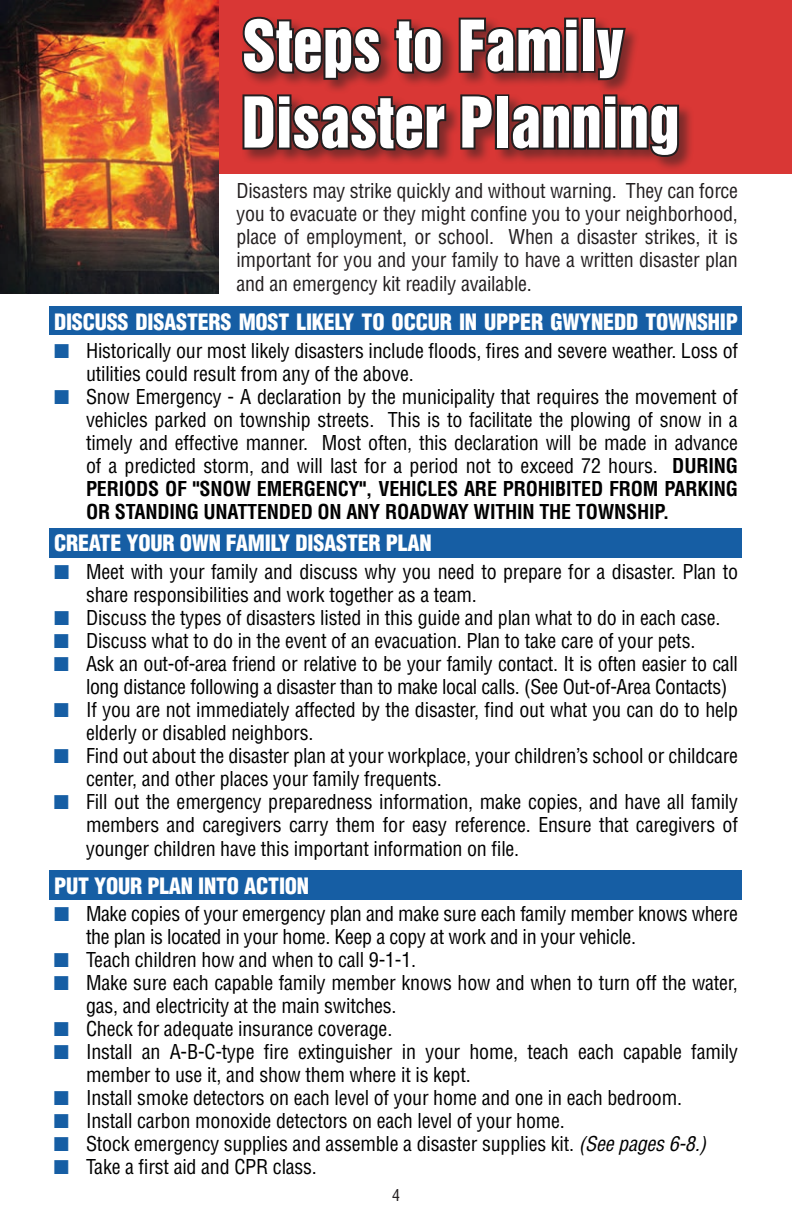
<style>
.page{position:relative;width:792px;height:1224px;background:#fff}
.page>*{position:absolute;margin:0;border:0;box-sizing:border-box;transform-origin:0 0}
.t1{font:64px/76.8px "Helvetica Inserat";color:#fff;scale:.95 1}
.t2{font:900 condensed 22px "Helvetica";letter-spacing:-.01em;color:#fff}
.t3{font:condensed 20px/23px "Helvetica";letter-spacing:-.01em;color:#000001}
.t4{font:condensed 20px/23.2px "Helvetica";letter-spacing:-.01em;color:#231f20;text-align:justify}
.t5{font:condensed 16px "Helvetica";color:#231f20}
.s1{color:#165ea4}
.s2{font-weight:700}
.s3{font-style:italic}
</style>
<div class="page">
<div style="left:50px;top:870px;width:692px;height:29px;background:#165ea4"></div>
<div style="left:50px;top:529px;width:692px;height:29px;background:#165ea4"></div>
<div style="left:50px;top:306px;width:692px;height:29px;background:#165ea4"></div>
<div style="left:0;top:0;width:792px;height:174px;background:#d93735"></div>
<div style="left:241px;top:16px;width:454px;height:157px;background:#231f20;opacity:.5"></div>
<svg style="left:241px;top:16px;width:142px;height:66px"></svg>
<svg style="left:392px;top:17px;width:53px;height:59px"></svg>
<svg style="left:457px;top:16px;width:124px;height:60px"></svg>
<div style="left:581px;top:18px;width:14px;height:55px;border:4px solid #231f20"></div>
<svg style="left:592px;top:26px;width:36px;height:56px"></svg>
<svg style="left:241px;top:92px;width:207px;height:60px"></svg>
<svg style="left:458px;top:92px;width:38px;height:60px"></svg>
<div style="left:495px;top:94px;width:14px;height:56px;border:4px solid #231f20"></div>
<svg style="left:509px;top:92px;width:172px;height:67px"></svg>
<img style="left:0;top:0;width:218px;height:294px">
<h1 class="t1" style="left:242px;top:7px;width:462px">Steps to Family<br>Disaster Planning</h1>
<p class="t4" style="left:236px;top:179px;width:503px">Disasters may strike quickly and without warning. They can force you to evacuate or they might confine you to your neighborhood, place of employment, or school. When a disaster strikes, it is important for you and your family to have a written disaster plan and an emergency kit readily available.</p>
<p class="t2" style="left:54px;top:308px;width:686px">DISCUSS DISASTERS MOST LIKELY TO OCCUR IN UPPER GWYNEDD TOWNSHIP</p>
<p class="t3" style="left:86px;top:339px;width:654px;text-indent:-32px"><span class="s1">■</span> Historically our most likely disasters include floods, fires and severe weather. Loss of utilities could result from any of the above.</p>
<p class="t3" style="left:86px;top:385px;width:654px;text-align:justify;text-indent:-32px"><span class="s1">■</span> Snow Emergency - A declaration by the municipality that requires the movement of vehicles parked on township streets. This is to facilitate the plowing of snow in a timely and effective manner. Most often, this declaration will be made in advance of a predicted storm, and will last for a period not to exceed 72 hours. <span class="s2">DURING PERIODS OF "SNOW EMERGENCY", VEHICLES ARE PROHIBITED FROM PARKING OR STANDING UNATTENDED ON ANY ROADWAY WITHIN THE TOWNSHIP.</span></p>
<p class="t2" style="left:54px;top:529px;width:379px">CREATE YOUR OWN FAMILY DISASTER PLAN</p>
<p class="t3" style="left:86px;top:559px;width:654px;text-indent:-32px"><span class="s1">■</span> Meet with your family and discuss why you need to prepare for a disaster. Plan to share responsibilities and work together as a team.</p>
<p class="t3" style="left:54px;top:605px;width:668px"><span class="s1">■</span> Discuss the types of disasters listed in this guide and plan what to do in each case.</p>
<p class="t3" style="left:54px;top:628px;width:643px"><span class="s1">■</span> Discuss what to do in the event of an evacuation. Plan to take care of your pets.</p>
<p class="t3" style="left:86px;top:651px;width:653px;text-indent:-32px"><span class="s1">■</span> Ask an out-of-area friend or relative to be your family contact. It is often easier to call long distance following a disaster than to make local calls. (See Out-of-Area Contacts)</p>
<p class="t3" style="left:86px;top:697px;width:654px;text-indent:-32px"><span class="s1">■</span> If you are not immediately affected by the disaster, find out what you can do to help elderly or disabled neighbors.</p>
<p class="t3" style="left:86px;top:743px;width:654px;text-indent:-32px"><span class="s1">■</span> Find out about the disaster plan at your workplace, your children’s school or childcare center, and other places your family frequents.</p>
<p class="t3" style="left:86px;top:789px;width:654px;text-align:justify;text-indent:-32px"><span class="s1">■</span> Fill out the emergency preparedness information, make copies, and have all family members and caregivers carry them for easy reference. Ensure that caregivers of younger children have this important information on file.</p>
<p class="t2" style="left:54px;top:872px;width:257px">PUT YOUR PLAN INTO ACTION</p>
<p class="t3" style="left:86px;top:902px;width:653px;text-indent:-32px"><span class="s1">■</span> Make copies of your emergency plan and make sure each family member knows where the plan is located in your home. Keep a copy at work and in your vehicle.</p>
<p class="t3" style="left:54px;top:948px;width:364px"><span class="s1">■</span> Teach children how and when to call 9-1-1.</p>
<p class="t3" style="left:86px;top:971px;width:653px;text-indent:-32px"><span class="s1">■</span> Make sure each capable family member knows how and when to turn off the water, gas, and electricity at the main switches.</p>
<p class="t3" style="left:54px;top:1017px;width:340px"><span class="s1">■</span> Check for adequate insurance coverage.</p>
<p class="t3" style="left:86px;top:1040px;width:654px;text-indent:-32px"><span class="s1">■</span> Install an A-B-C-type fire extinguisher in your home, teach each capable family member to use it, and show them where it is kept.</p>
<p class="t3" style="left:54px;top:1086px;width:630px"><span class="s1">■</span> Install smoke detectors on each level of your home and one in each bedroom.</p>
<p class="t3" style="left:54px;top:1109px;width:512px"><span class="s1">■</span> Install carbon monoxide detectors on each level of your home.</p>
<p class="t3" style="left:54px;top:1132px;width:654px"><span class="s1">■</span> Stock emergency supplies and assemble a disaster supplies kit. <span class="s3">(See pages 6-8.)</span></p>
<p class="t3" style="left:54px;top:1155px;width:264px"><span class="s1">■</span> Take a first aid and CPR class.</p>
<p class="t5" style="left:392px;top:1185px;width:9px">4</p>
</div>
